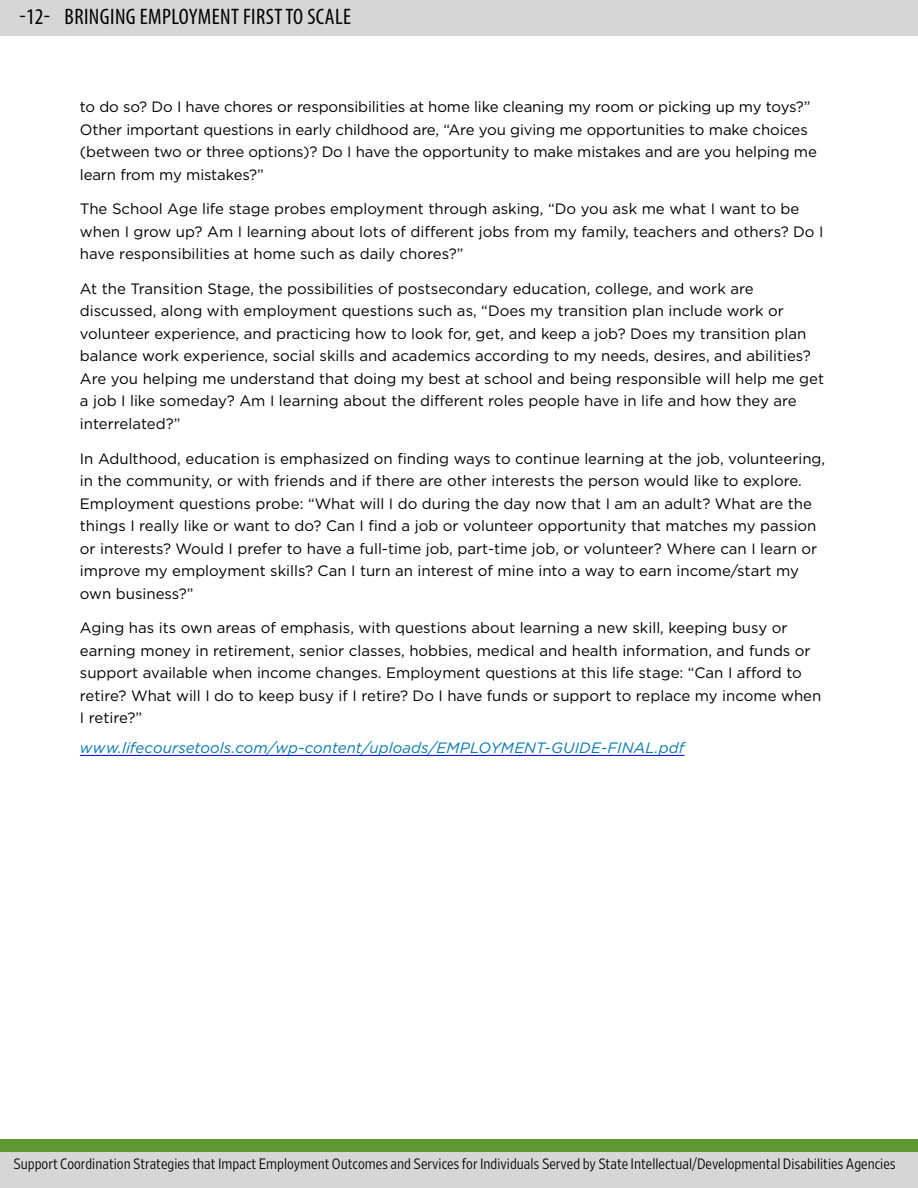
<style>
.page{position:relative;width:918px;height:1188px;background:#fff}
.page>*{position:absolute;margin:0;border:0;box-sizing:border-box;transform-origin:0 0}
.t1{font:condensed 22.5px "Myriad Pro";letter-spacing:.02em;color:#000}
.t2{font:15px/22.5px "Gotham HTF";color:#000}
.t3{font:300 15px "Retina Narrow";color:#000}
.t4{font:italic 15px "Gotham HTF";letter-spacing:.01em;color:#0077af}
</style>
<div class="page">
<div style="left:0;top:1139px;width:918px;height:49px;background:#d6d6d6"></div>
<div style="left:0;top:1139px;width:918px;height:13px;background:#5e9732"></div>
<div style="left:0;top:0;width:918px;height:36px;background:#d6d6d6"></div>
<hr style="left:80px;top:755px;width:604px;height:1px;background:#00f">
<h1 class="t1" style="left:20px;top:5px;width:333px">-12- BRINGING EMPLOYMENT FIRST TO SCALE</h1>
<p class="t2" style="left:80px;top:95px;width:738px">to do so? Do I have chores or responsibilities at home like cleaning my room or picking up my toys?” Other important questions in early childhood are, “Are you giving me opportunities to make choices (between two or three options)? Do I have the opportunity to make mistakes and are you helping me learn from my mistakes?”</p>
<p class="t2" style="left:80px;top:198px;width:745px">The School Age life stage probes employment through asking, “Do you ask me what I want to be when I grow up? Am I learning about lots of different jobs from my family, teachers and others? Do I have responsibilities at home such as daily chores?”</p>
<p class="t2" style="left:80px;top:277px;width:746px">At the Transition Stage, the possibilities of postsecondary education, college, and work are discussed, along with employment questions such as, “Does my transition plan include work or volunteer experience, and practicing how to look for, get, and keep a job? Does my transition plan balance work experience, social skills and academics according to my needs, desires, and abilities?<br>Are you helping me understand that doing my best at school and being responsible will help me get a job I like someday? Am I learning about the different roles people have in life and how they are interrelated?”</p>
<p class="t2" style="left:80px;top:447px;width:747px">In Adulthood, education is emphasized on finding ways to continue learning at the job, volunteering, in the community, or with friends and if there are other interests the person would like to explore.<br>Employment questions probe: “What will I do during the day now that I am an adult? What are the things I really like or want to do? Can I find a job or volunteer opportunity that matches my passion or interests? Would I prefer to have a full-time job, part-time job, or volunteer? Where can I learn or improve my employment skills? Can I turn an interest of mine into a way to earn income/start my own business?”</p>
<p class="t2" style="left:80px;top:616px;width:743px">Aging has its own areas of emphasis, with questions about learning a new skill, keeping busy or earning money in retirement, senior classes, hobbies, medical and health information, and funds or support available when income changes. Employment questions at this life stage: “Can I afford to retire? What will I do to keep busy if I retire? Do I have funds or support to replace my income when I retire?”</p>
<p class="t4" style="left:80px;top:740px;width:606px">www.lifecoursetools.com/wp-content/uploads/EMPLOYMENT-GUIDE-FINAL.pdf</p>
<p class="t3" style="left:13px;top:1154px;width:884px">Support Coordination Strategies that Impact Employment Outcomes and Services for Individuals Served by State Intellectual/Developmental Disabilities Agencies</p>
</div>
